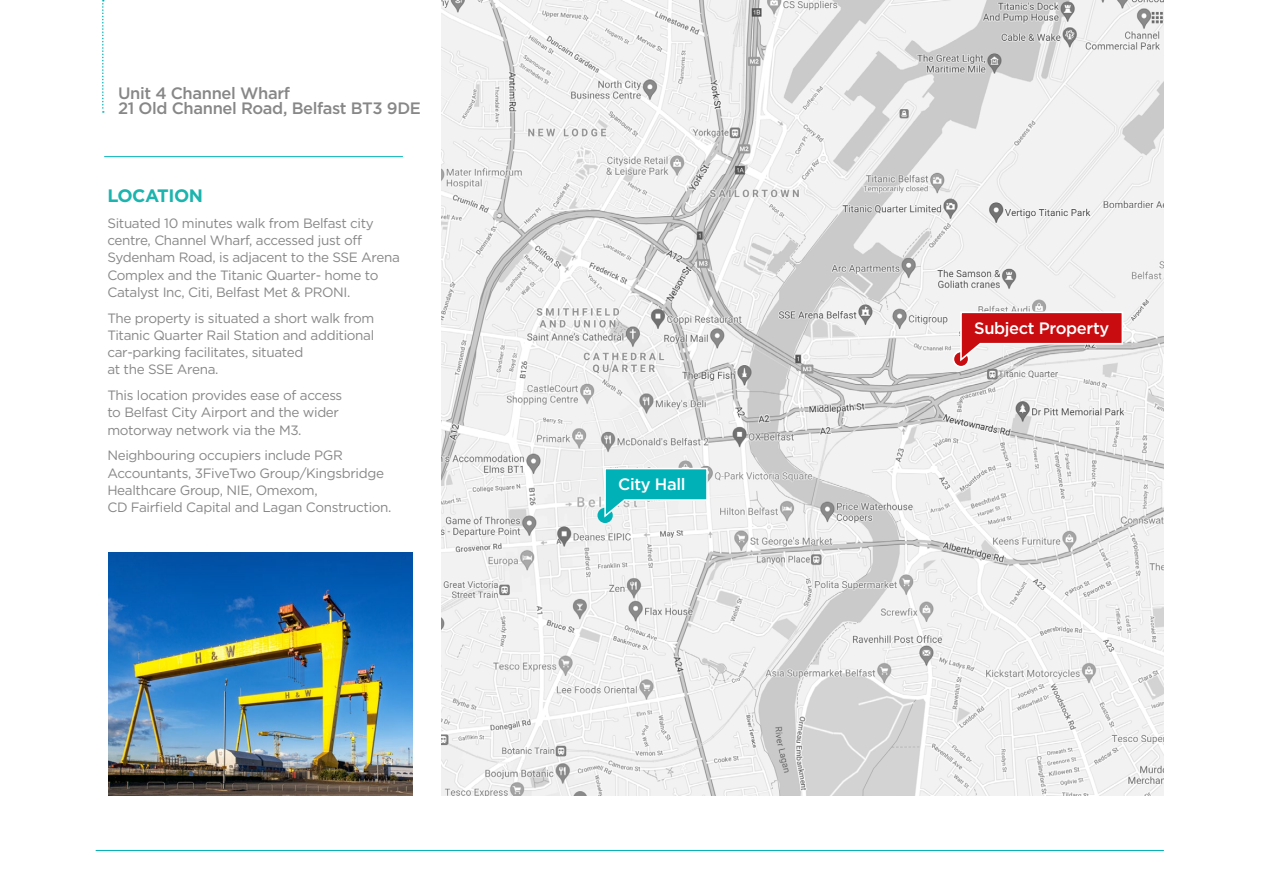
<style>
.page{position:relative;width:1263px;height:893px;background:#fff}
.page>*{position:absolute;margin:0;border:0;box-sizing:border-box;transform-origin:0 0}
.t1{font:700 18px "Gotham HTF";letter-spacing:-.025em;color:#1db3ae}
.t2{font:500 16.5px/15px "Gotham HTF";letter-spacing:-.02em;color:#878787}
.t3{font:500 16.5px "Gotham HTF";letter-spacing:-.02em;color:#fff}
.t4{font:13.5px/17.2px "Gotham HTF";letter-spacing:-.025em;color:#878787}
</style>
<div class="page">
<hr style="left:104px;top:156px;width:299px;height:1px;background:#00b2b8">
<img style="left:441px;top:0;width:723px;height:795px">
<svg style="left:953px;top:351px;width:16px;height:16px"></svg>
<div style="left:952px;top:351px;width:17px;height:17px;border:2px solid #fff;border-radius:50%"></div>
<svg style="left:959px;top:311px;width:165px;height:52px"></svg>
<div style="left:597px;top:508px;width:16px;height:15px;background:#00b2b8;border-radius:50%"></div>
<svg style="left:604px;top:467px;width:104px;height:52px"></svg>
<img style="left:108px;top:553px;width:304px;height:242px">
<svg style="left:102px;top:0;width:2px;height:113px"></svg>
<hr style="left:96px;top:850px;width:1068px;height:1px;background:#00b2b8">
<p class="t2" style="left:118px;top:85px;width:304px">Unit 4 Channel Wharf<br>21 Old Channel Road, Belfast BT3 9DE</p>
<h1 class="t1" style="left:107px;top:185px;width:97px">LOCATION</h1>
<p class="t4" style="left:107px;top:214px;width:294px">Situated 10 minutes walk from Belfast city centre, Channel Wharf, accessed just off Sydenham Road, is adjacent to the SSE Arena Complex and the Titanic Quarter- home to Catalyst Inc, Citi, Belfast Met &amp; PRONI.</p>
<p class="t4" style="left:107px;top:309px;width:268px">The property is situated a short walk from Titanic Quarter Rail Station and additional car-parking facilitates, situated<br>at the SSE Arena.</p>
<p class="t4" style="left:107px;top:386px;width:236px">This location provides ease of access to Belfast City Airport and the wider motorway network via the M3.</p>
<p class="t4" style="left:107px;top:447px;width:286px">Neighbouring occupiers include PGR Accountants, 3FiveTwo Group/Kingsbridge Healthcare Group, NIE, Omexom,<br>CD Fairfield Capital and Lagan Construction.</p>
<p class="t3" style="left:618px;top:475px;width:69px">City Hall</p>
<p class="t3" style="left:974px;top:319px;width:137px">Subject Property</p>
</div>
